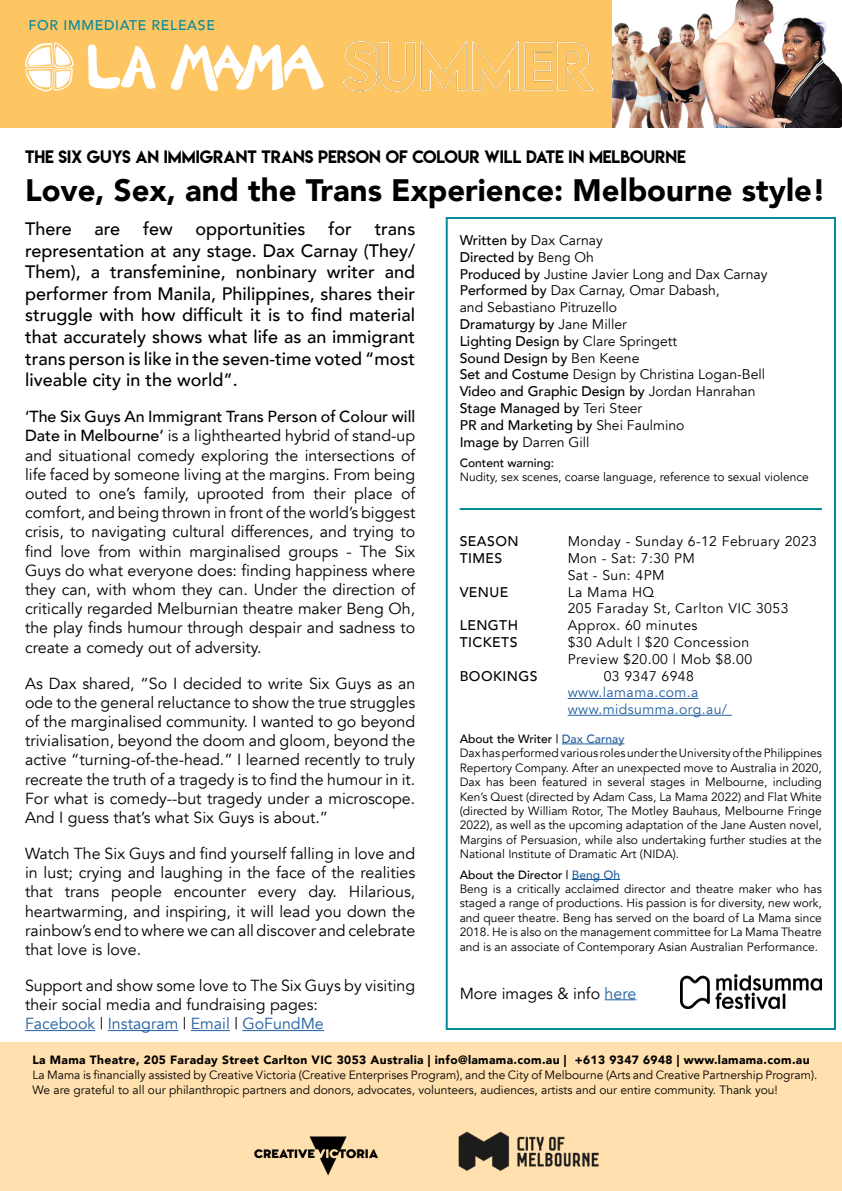
<style>
.page{position:relative;width:842px;height:1191px;background:#fff}
.page>*{position:absolute;margin:0;border:0;box-sizing:border-box;transform-origin:0 0}
.t1{font:900 31px "Avenir";color:#000}
.t2{font:500 18px/21.6px "Avenir";color:#000;text-align:justify}
.t3{font:16px/19.2px "Avenir";color:#000;text-align:justify}
.t4{font:16px "Lemon Milk";color:#000}
.t5{font:14px/16.8px "Avenir";color:#000}
.t6{font:14px/16.8px "Avenir";letter-spacing:.03em;color:#000}
.t7{font:500 14px "Avenir";letter-spacing:.03em;color:#000}
.t8{font:14px/16.8px "Avenir";letter-spacing:.03em;color:#215e9e}
.t9{font:500 14px "Avenir";letter-spacing:.05em;color:#058a9a}
.t10{font:12px/14.4px "Avenir";color:#000}
.t11{font:900 12px "Avenir";letter-spacing:.03em;color:#000}
.t12{font:500 12px "Avenir";color:#000}
.s1{font-weight:500}
.s2{color:#215e9e}
.s3{font-weight:500;color:#215e9e}
</style>
<div class="page">
<div style="left:0;top:0;width:842px;height:127px;background:#fec663"></div>
<svg style="left:25px;top:42px;width:49px;height:50px"></svg>
<svg style="left:170px;top:44px;width:154px;height:47px"></svg>
<svg style="left:88px;top:44px;width:68px;height:45px"></svg>
<div style="left:0;top:1042px;width:842px;height:149px;background:#ffe0ae"></div>
<img style="left:458px;top:1131px;width:141px;height:40px">
<img style="left:254px;top:1136px;width:124px;height:40px">
<hr style="left:25px;top:1030px;width:70px;height:1px;background:#215e9e">
<hr style="left:108px;top:1030px;width:70px;height:1px;background:#215e9e">
<hr style="left:191px;top:1030px;width:39px;height:1px;background:#215e9e">
<hr style="left:242px;top:1030px;width:82px;height:1px;background:#215e9e">
<hr style="left:568px;top:698px;width:131px;height:1px;background:#215e9e">
<hr style="left:568px;top:715px;width:164px;height:1px;background:#215e9e">
<hr style="left:562px;top:744px;width:62px;height:1px;background:#215e9e">
<hr style="left:572px;top:879px;width:48px;height:1px;background:#215e9e">
<hr style="left:605px;top:999px;width:31px;height:1px;background:#215e9e">
<div style="left:446px;top:217px;width:390px;height:813px;border:2px solid #058a9a"></div>
<hr style="left:460px;top:508px;width:362px;height:2px;background:#058a9a">
<img style="left:612px;top:0;width:230px;height:127px">
<img style="left:342px;top:40px;width:252px;height:52px">
<img style="left:680px;top:975px;width:142px;height:33px">
<p class="t9" style="left:29px;top:13px;width:188px">FOR IMMEDIATE RELEASE</p>
<p class="t4" style="left:25px;top:146px;width:662px">THE SIX GUYS AN IMMIGRANT TRANS PERSON OF COLOUR WILL DATE IN MELBOURNE</p>
<h1 class="t1" style="left:25px;top:163px;width:802px">Love, Sex, and the Trans Experience: Melbourne style!</h1>
<p class="t2" style="left:25px;top:217px;width:48px">There</p>
<p class="t2" style="left:95px;top:217px;width:27px">are</p>
<p class="t2" style="left:143px;top:217px;width:31px">few</p>
<p class="t2" style="left:196px;top:217px;width:112px">opportunities</p>
<p class="t2" style="left:328px;top:217px;width:25px">for</p>
<p class="t2" style="left:25px;top:217px;width:392px;text-indent:350px">trans representation at any stage. Dax Carnay (They/ Them), a transfeminine, nonbinary writer and performer from Manila, Philippines, shares their struggle with how difficult it is to find material that accurately shows what life as an immigrant trans person is like in the seven-time voted “most liveable city in the world”.</p>
<p class="t3" style="left:25px;top:407px;width:392px"><span class="s1">‘The Six Guys An Immigrant Trans Person of Colour will Date in Melbourne’</span> is a lighthearted hybrid of stand-up and situational comedy exploring the intersections of life faced by someone living at the margins. From being outed to one’s family, uprooted from their place of comfort, and being thrown in front of the world’s biggest crisis, to navigating cultural differences, and trying to find love from within marginalised groups - The Six Guys do what everyone does: finding happiness where they can, with whom they can. Under the direction of critically regarded Melburnian theatre maker Beng Oh, the play finds humour through despair and sadness to create a comedy out of adversity.</p>
<p class="t3" style="left:25px;top:674px;width:392px">As Dax shared, “So I decided to write Six Guys as an ode to the general reluctance to show the true struggles of the marginalised community. I wanted to go beyond trivialisation, beyond the doom and gloom, beyond the active “turning-of-the-head.” I learned recently to truly recreate the truth of a tragedy is to find the humour in it.<br>For what is comedy--but tragedy under a microscope.<br>And I guess that’s what Six Guys is about.”</p>
<p class="t3" style="left:25px;top:844px;width:392px">Watch The Six Guys and find yourself falling in love and in lust; crying and laughing in the face of the realities that trans people encounter every day. Hilarious, heartwarming, and inspiring, it will lead you down the rainbow’s end to where we can all discover and celebrate that love is love.</p>
<p class="t3" style="left:25px;top:976px;width:392px;text-align:left">Support and show some love to The Six Guys by visiting their social media and fundraising pages:<br><span class="s2">Facebook</span> | <span class="s2">Instagram</span> | <span class="s2">Email</span> | <span class="s2">GoFundMe</span></p>
<p class="t5" style="left:460px;top:232px;width:309px"><span class="s1">Written by</span> Dax Carnay<br><span class="s1">Directed by</span> Beng Oh<br><span class="s1">Produced by</span> Justine Javier Long and Dax Carnay<br><span class="s1">Performed by</span> Dax Carnay, Omar Dabash,<br>and Sebastiano Pitruzello<br><span class="s1">Dramaturgy by</span> Jane Miller<br><span class="s1">Lighting Design by</span> Clare Springett<br><span class="s1">Sound Design by</span> Ben Keene<br><span class="s1">Set and Costume</span> Design by Christina Logan-Bell<br><span class="s1">Video and Graphic Design by</span> Jordan Hanrahan<br><span class="s1">Stage Managed by</span> Teri Steer<br><span class="s1">PR and Marketing by</span> Shei Faulmino<br><span class="s1">Image by</span> Darren Gill</p>
<p class="t12" style="left:460px;top:452px;width:96px">Content warning:</p>
<p class="t10" style="left:460px;top:470px;width:351px">Nudity, sex scenes, coarse language, reference to sexual violence</p>
<p class="t7" style="left:460px;top:529px;width:60px">SEASON</p>
<p class="t6" style="left:568px;top:533px;width:251px">Monday - Sunday 6-12 February 2023</p>
<p class="t7" style="left:460px;top:546px;width:44px">TIMES</p>
<p class="t6" style="left:568px;top:550px;width:129px">Mon - Sat: 7:30 PM<br>Sat - Sun: 4PM</p>
<p class="t7" style="left:460px;top:580px;width:50px">VENUE</p>
<p class="t6" style="left:568px;top:584px;width:222px">La Mama HQ<br>205 Faraday St, Carlton VIC 3053</p>
<p class="t7" style="left:460px;top:613px;width:60px">LENGTH</p>
<p class="t6" style="left:568px;top:617px;width:131px">Approx. 60 minutes</p>
<p class="t7" style="left:460px;top:630px;width:59px">TICKETS</p>
<p class="t6" style="left:568px;top:634px;width:186px">$30 Adult | $20 Concession<br>Preview $20.00 | Mob $8.00</p>
<p class="t7" style="left:460px;top:664px;width:79px">BOOKINGS</p>
<p class="t6" style="left:604px;top:668px;width:92px">03 9347 6948</p>
<p class="t8" style="left:568px;top:684px;width:161px">www.lamama.com.a www.midsumma.org.au/</p>
<p class="t10" style="left:460px;top:732px;width:364px"><span class="s1">About the Writer |</span> <span class="s3">Dax Carnay<br></span>Dax has performed various roles under the University of the Philippines Repertory Company. After an unexpected move to Australia in 2020, Dax has been featured in several stages in Melbourne, including Ken’s Quest (directed by Adam Cass, La Mama 2022) and Flat White (directed by William Rotor, The Motley Bauhaus, Melbourne Fringe 2022), as well as the upcoming adaptation of the Jane Austen novel, Margins of Persuasion, while also undertaking further studies at the National Institute of Dramatic Art (NIDA).</p>
<p class="t10" style="left:460px;top:867px;width:364px"><span class="s1">About the Director |</span> <span class="s3">Beng Oh<br></span>Beng is a critically acclaimed director and theatre maker who has staged a range of productions. His passion is for diversity, new work, and queer theatre. Beng has served on the board of La Mama since 2018. He is also on the management committee for La Mama Theatre and is an associate of Contemporary Asian Australian Performance.</p>
<p class="t3" style="left:460px;top:984px;width:178px">More images &amp; info <span class="s2">here</span></p>
<p class="t11" style="left:32px;top:1050px;width:779px">La Mama Theatre, 205 Faraday Street Carlton VIC 3053 Australia | info@lamama.com.au | +613 9347 6948 | www.lamama.com.au</p>
<p class="t10" style="left:32px;top:1068px;width:787px">La Mama is financially assisted by Creative Victoria (Creative Enterprises Program), and the City of Melbourne (Arts and Creative Partnership Program).<br>We are grateful to all our philanthropic partners and donors, advocates, volunteers, audiences, artists and our entire community. Thank you!</p>
</div>
